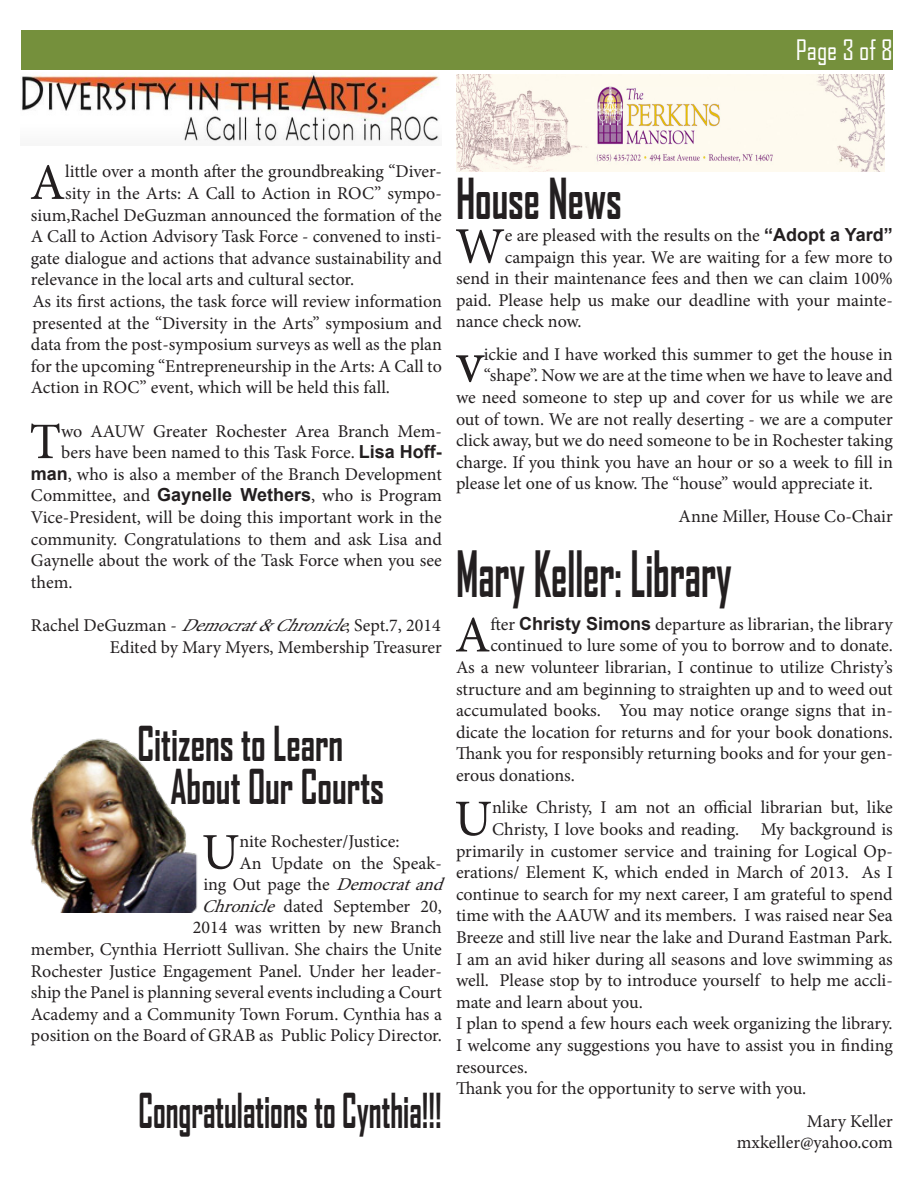
<style>
.page{position:relative;width:918px;height:1188px;background:#fff}
.page>*{position:absolute;margin:0;border:0;box-sizing:border-box;transform-origin:0 0}
.t1{font:700 61.05px "Agency FB";color:#231f20;scale:.66 1}
.t2{font:59.7px "Minion Pro";color:#231f20}
.t3{font:700 54px "Agency FB";color:#231f20;scale:.75 1}
.t4{font:51.3px "Minion Pro";color:#231f20}
.t5{font:700 46.05px "Agency FB";color:#231f20;scale:.78 1}
.t6{font:700 46.05px "Agency FB";color:#231f20;scale:.68 1}
.t7{font:27px "Agency FB";color:#fff}
.t8{font:18px/21.6px "Minion Pro";letter-spacing:-.005em;color:#231f20;text-align:justify}
.s1{font-family:"Arial";font-weight:700}
.s2{font-style:italic}
</style>
<div class="page">
<div style="left:22px;top:30px;width:871px;height:40px;background:#75903c"></div>
<img style="left:30px;top:738px;width:168px;height:175px">
<img style="left:22px;top:74px;width:417px;height:72px">
<img style="left:456px;top:74px;width:428px;height:97px">
<p class="t7" style="left:796px;top:33px;width:99px">Page 3 of 8</p>
<p class="t4" style="left:30px;top:148px;width:37px">A</p>
<p class="t8" style="left:65px;top:161px;width:378px">little over a month after the groundbreaking “Diver-</p>
<p class="t8" style="left:65px;top:182px;width:378px">sity in the Arts: A Call to Action in ROC” sympo-</p>
<p class="t8" style="left:31px;top:204px;width:413px">sium,Rachel DeGuzman announced the formation of the</p>
<p class="t8" style="left:31px;top:226px;width:413px">A Call to Action Advisory Task Force - convened to insti-</p>
<p class="t8" style="left:31px;top:247px;width:413px">gate dialogue and actions that advance sustainability and</p>
<p class="t8" style="left:31px;top:269px;width:325px">relevance in the local arts and cultural sector.</p>
<p class="t8" style="left:31px;top:290px;width:413px">As its first actions, the task force will review information presented at the “Diversity in the Arts” symposium and data from the post-symposium surveys as well as the plan for the upcoming “Entrepreneurship in the Arts: A Call to Action in ROC” event, which will be held this fall.</p>
<p class="t4" style="left:29px;top:407px;width:33px">T</p>
<p class="t8" style="left:61px;top:420px;width:382px">wo AAUW Greater Rochester Area Branch Mem-</p>
<p class="t8" style="left:61px;top:442px;width:382px">bers have been named to this Task Force. <span class="s1">Lisa Hoff-</span></p>
<p class="t8" style="left:31px;top:463px;width:413px"><span class="s1">man</span>, who is also a member of the Branch Development</p>
<p class="t8" style="left:31px;top:485px;width:412px">Committee, and <span class="s1">Gaynelle Wethers</span>, who is Program</p>
<p class="t8" style="left:31px;top:506px;width:412px">Vice-President, will be doing this important work in the</p>
<p class="t8" style="left:31px;top:528px;width:413px">community. Congratulations to them and ask Lisa and</p>
<p class="t8" style="left:31px;top:550px;width:412px">Gaynelle about the work of the Task Force when you see</p>
<p class="t8" style="left:31px;top:571px;width:43px">them.</p>
<p class="t8" style="left:31px;top:614px;width:411px">Rachel DeGuzman - <span class="s2">Democrat&amp;Chronicle</span>, Sept.7, 2014</p>
<p class="t8" style="left:110px;top:636px;width:334px">Edited by Mary Myers, Membership Treasurer</p>
<p class="t5" style="left:137px;top:715px;width:265px">Citizens to Learn</p>
<p class="t5" style="left:170px;top:758px;width:276px">About Our Courts</p>
<p class="t4" style="left:202px;top:818px;width:39px">U</p>
<p class="t8" style="left:239px;top:830px;width:162px">nite Rochester/Justice:</p>
<p class="t8" style="left:239px;top:852px;width:204px">An Update on the Speak-</p>
<p class="t8" style="left:203px;top:874px;width:249px">i n g O u t p a g e t h e <span class="s2">Democratand</span></p>
<p class="t8" style="left:202px;top:895px;width:241px"><span class="s2">Chronicle</span> dated September 20,</p>
<p class="t8" style="left:193px;top:917px;width:250px">2014 was written by new Branch</p>
<p class="t8" style="left:31px;top:938px;width:413px">member, Cynthia Herriott Sullivan. She chairs the Unite</p>
<p class="t8" style="left:31px;top:960px;width:413px">Rochester Justice Engagement Panel. Under her leader-</p>
<p class="t8" style="left:31px;top:982px;width:413px">ship the Panel is planning several events including a Court</p>
<p class="t8" style="left:31px;top:1003px;width:413px">Academy and a Community Town Forum. Cynthia has a</p>
<p class="t8" style="left:31px;top:1025px;width:413px">position on the Board of GRAB as Public Policy Director.</p>
<p class="t6" style="left:138px;top:1082px;width:448px">Congratulations to Cynthia!!!</p>
<p class="t3" style="left:456px;top:166px;width:223px">House News</p>
<p class="t4" style="left:455px;top:212px;width:51px">W</p>
<p class="t8" style="left:505px;top:225px;width:389px">e are pleased with the results on the <span class="s1">“Adopt a Yard”</span></p>
<p class="t8" style="left:505px;top:246px;width:389px">campaign this year. We are waiting for a few more to</p>
<p class="t8" style="left:456px;top:268px;width:438px">send in their maintenance fees and then we can claim 100%</p>
<p class="t8" style="left:456px;top:289px;width:438px">paid. Please help us make our deadline with your mainte-</p>
<p class="t8" style="left:456px;top:311px;width:127px">nance check now.</p>
<p class="t2" style="left:456px;top:322px;width:29px">v</p>
<p class="t8" style="left:484px;top:343px;width:411px">ickie and I have worked this summer to get the house in</p>
<p class="t8" style="left:484px;top:365px;width:411px">“shape”. Now we are at the time when we have to leave and</p>
<p class="t8" style="left:456px;top:387px;width:438px">we need someone to step up and cover for us while we are</p>
<p class="t8" style="left:456px;top:408px;width:438px">out of town. We are not really deserting - we are a computer</p>
<p class="t8" style="left:456px;top:430px;width:438px">click away, but we do need someone to be in Rochester taking</p>
<p class="t8" style="left:456px;top:451px;width:438px">charge. If you think you have an hour or so a week to fill in</p>
<p class="t8" style="left:456px;top:473px;width:418px">please let one of us know. The “house” would appreciate it.</p>
<p class="t8" style="left:679px;top:505px;width:216px">Anne Miller, House Co-Chair</p>
<p class="t1" style="left:456px;top:537px;width:420px">Mary Keller: Library</p>
<p class="t4" style="left:455px;top:601px;width:37px">A</p>
<p class="t8" style="left:490px;top:613px;width:404px">fter <span class="s1">Christy Simons</span> departure as librarian, the library</p>
<p class="t8" style="left:490px;top:635px;width:404px">continued to lure some of you to borrow and to donate.</p>
<p class="t8" style="left:456px;top:657px;width:438px">As a new volunteer librarian, I continue to utilize Christy’s</p>
<p class="t8" style="left:456px;top:678px;width:438px">structure and am beginning to straighten up and to weed out</p>
<p class="t8" style="left:456px;top:700px;width:438px">accumulated books. You may notice orange signs that in-</p>
<p class="t8" style="left:456px;top:721px;width:438px">dicate the location for returns and for your book donations.</p>
<p class="t8" style="left:456px;top:743px;width:438px">Thank you for responsibly returning books and for your gen-</p>
<p class="t8" style="left:456px;top:765px;width:120px">erous donations.</p>
<p class="t4" style="left:454px;top:784px;width:39px">U</p>
<p class="t8" style="left:492px;top:797px;width:402px">nlike Christy, I am not an official librarian but, like</p>
<p class="t8" style="left:492px;top:819px;width:402px">Christy, I love books and reading. My background is</p>
<p class="t8" style="left:456px;top:840px;width:438px">primarily in customer service and training for Logical Op-</p>
<p class="t8" style="left:456px;top:862px;width:438px">erations/ Element K, which ended in March of 2013. As I</p>
<p class="t8" style="left:456px;top:883px;width:438px">continue to search for my next career, I am grateful to spend</p>
<p class="t8" style="left:456px;top:905px;width:438px">time with the AAUW and its members. I was raised near Sea</p>
<p class="t8" style="left:456px;top:927px;width:438px">Breeze and still live near the lake and Durand Eastman Park.</p>
<p class="t8" style="left:456px;top:948px;width:438px">I am an avid hiker during all seasons and love swimming as</p>
<p class="t8" style="left:456px;top:970px;width:438px">well. Please stop by to introduce yourself to help me accli-</p>
<p class="t8" style="left:456px;top:991px;width:188px">mate and learn about you.</p>
<p class="t8" style="left:456px;top:1013px;width:438px">I plan to spend a few hours each week organizing the library.<br>I welcome any suggestions you have to assist you in finding resources.</p>
<p class="t8" style="left:456px;top:1078px;width:352px">Thank you for the opportunity to serve with you.</p>
<p class="t8" style="left:807px;top:1110px;width:87px">Mary Keller</p>
<p class="t8" style="left:737px;top:1132px;width:157px">mxkeller@yahoo.com</p>
</div>
